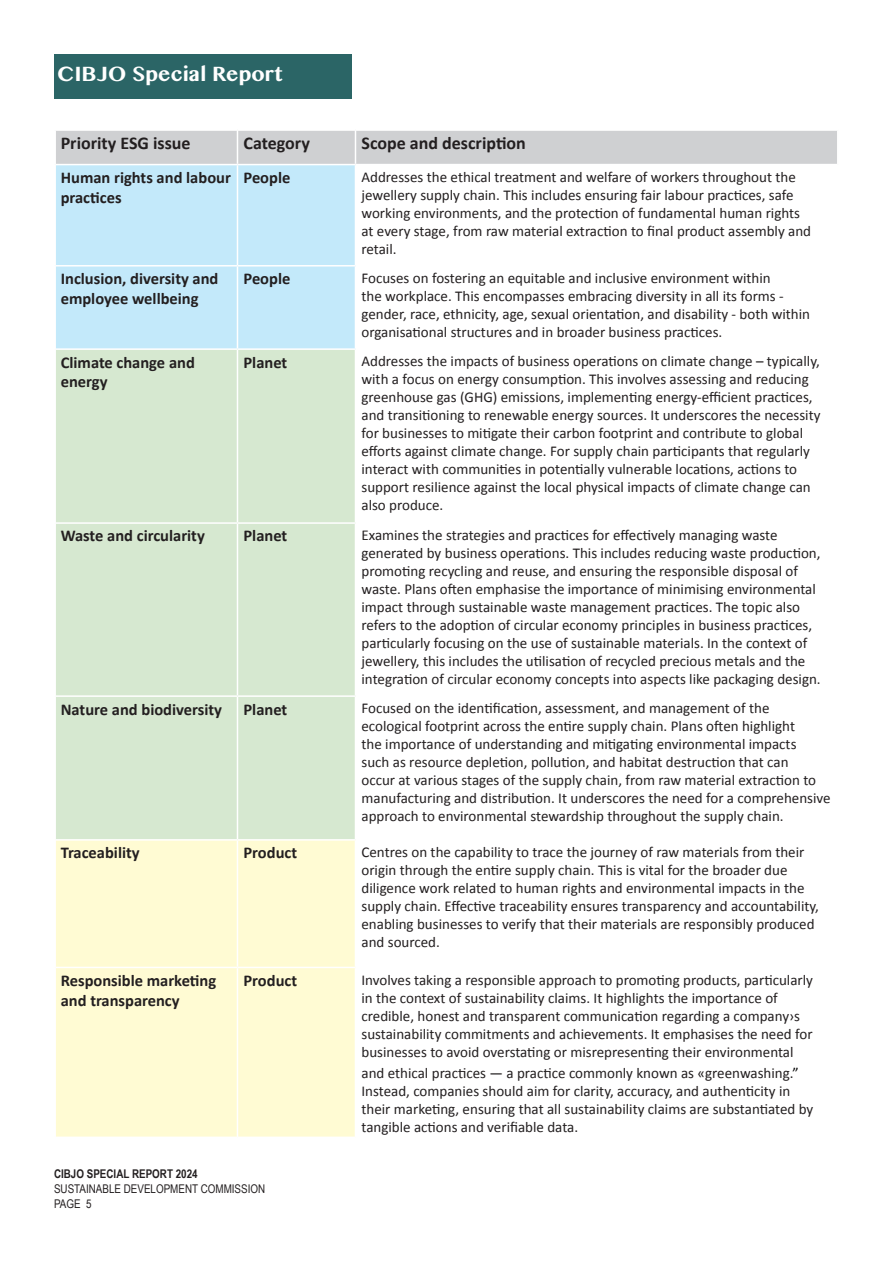
<style>
.page{position:relative;width:893px;height:1263px;background:#fff}
.page>*{position:absolute;margin:0;border:0;box-sizing:border-box;transform-origin:0 0}
.t1{font:700 24px "Khmer MN";color:#fff}
.t2{font:700 18px "Calibri";color:#231f20}
.t3{font:700 16.5px/19.8px "Calibri";color:#231f20}
.t4{font:15px/18px "Calibri";color:#231f20}
.t5{font:12px "Arial Narrow";color:#231f20}
.t6{font:700 12px "Arial Narrow";color:#231f20}
.s1{color:#000}
</style>
<div class="page">
<div style="left:54px;top:54px;width:297px;height:45px;background:#2b6566"></div>
<div style="left:56px;top:131px;width:781px;height:33px;background:#cfd0d2"></div>
<div style="left:56px;top:165px;width:299px;height:183px;background:#c3e9fa"></div>
<div style="left:56px;top:350px;width:299px;height:489px;background:#d6e8d0"></div>
<div style="left:56px;top:841px;width:299px;height:296px;background:#fffbd3"></div>
<hr style="left:237px;top:130px;width:1px;height:34px;background:#fff">
<hr style="left:355px;top:130px;width:1px;height:34px;background:#fff">
<hr style="left:237px;top:165px;width:1px;height:100px;background:#fff">
<hr style="left:56px;top:265px;width:181px;height:1px;background:#fff">
<hr style="left:237px;top:265px;width:118px;height:1px;background:#fff">
<hr style="left:237px;top:266px;width:1px;height:82px;background:#fff">
<hr style="left:237px;top:350px;width:1px;height:172px;background:#fff">
<hr style="left:56px;top:522px;width:181px;height:2px;background:#fff">
<hr style="left:237px;top:522px;width:118px;height:2px;background:#fff">
<hr style="left:237px;top:524px;width:1px;height:171px;background:#fff">
<hr style="left:56px;top:695px;width:181px;height:2px;background:#fff">
<hr style="left:237px;top:695px;width:118px;height:2px;background:#fff">
<hr style="left:237px;top:697px;width:1px;height:142px;background:#fff">
<hr style="left:237px;top:841px;width:1px;height:126px;background:#fff">
<hr style="left:56px;top:967px;width:181px;height:1px;background:#fff">
<hr style="left:237px;top:967px;width:118px;height:1px;background:#fff">
<hr style="left:237px;top:968px;width:1px;height:169px;background:#fff">
<p class="t1" style="left:57px;top:59px;width:227px">CIBJO Special Report</p>
<p class="t2" style="left:361px;top:130px;width:166px">Scope and description</p>
<p class="t2" style="left:61px;top:130px;width:131px">Priority ESG issue</p>
<p class="t3" style="left:61px;top:167px;width:172px">Human rights and labour practices</p>
<p class="t4" style="left:361px;top:167px;width:436px">Addresses the ethical treatment and welfare of workers throughout the</p>
<p class="t2" style="left:243px;top:130px;width:68px">Category</p>
<p class="t3" style="left:243px;top:167px;width:48px">People</p>
<p class="t4" style="left:361px;top:185px;width:451px">jewellery supply chain. This includes ensuring fair labour practices, safe working environments, and the protection of fundamental human rights at every stage, from raw material extraction to final product assembly and retail.</p>
<p class="t3" style="left:61px;top:268px;width:159px">Inclusion, diversity and employee wellbeing</p>
<p class="t4" style="left:361px;top:269px;width:411px">Focuses on fostering an equitable and inclusive environment within</p>
<p class="t3" style="left:243px;top:268px;width:48px">People</p>
<p class="t4" style="left:361px;top:287px;width:450px">the workplace. This encompasses embracing diversity in all its forms - gender, race, ethnicity, age, sexual orientation, and disability - both within organisational structures and in broader business practices.</p>
<p class="t3" style="left:61px;top:352px;width:136px">Climate change and energy</p>
<p class="t4" style="left:361px;top:352px;width:460px">Addresses the impacts of business operations on climate change – typically,</p>
<p class="t3" style="left:243px;top:352px;width:45px">Planet</p>
<p class="t4" style="left:361px;top:370px;width:460px">with a focus on energy consumption. This involves assessing and reducing greenhouse gas (GHG) emissions, implementing energy-efficient practices, and transitioning to renewable energy sources It. underscores the necessity for businesses to mitigate their carbon footprint and contribute to global efforts against climate change. For supply chain participants that regularly interact with communities in potentially vulnerable locations, actions to support resilience against the local physical impacts of climate change can also produce.</p>
<p class="t4" style="left:361px;top:526px;width:418px">Examines the strategies and practices for effectively managing waste</p>
<p class="t3" style="left:61px;top:525px;width:146px">Waste and circularity</p>
<p class="t3" style="left:243px;top:525px;width:45px">Planet</p>
<p class="t3" style="left:61px;top:698px;width:163px">Nature and biodiversity</p>
<p class="t3" style="left:243px;top:698px;width:45px">Planet</p>
<p class="t3" style="left:61px;top:842px;width:80px">Traceability</p>
<p class="t3" style="left:243px;top:842px;width:55px">Product</p>
<p class="t4" style="left:361px;top:544px;width:461px">generated by business operations. This includes reducing waste production, promoting recycling and reuse, and ensuring the responsible disposal of waste. Plans often emphasise the importance of minimising environmental impact through sustainable waste management practices. The topic also refers to the adoption of circular economy principles in business practices, particularly focusing on the use of sustainable materials In. the context of jewellery, this includes the utilisation of recycled precious metals and the integration of circular economy concepts into aspects like packaging design.</p>
<p class="t4" style="left:361px;top:699px;width:410px">Focused on the identification, assessment, and management of the</p>
<p class="t4" style="left:361px;top:717px;width:471px">ecological footprint across the entire supply chain. Plans often highlight<br>the importance of understanding and mitigating environmental impacts<br>such as resource depletion, pollution, and habitat destruction that can<br>occur at various stages of the supply chain, from raw material extraction to manufacturing and distribution It. underscores the need for a comprehensive approach to environmental stewardship throughout the supply chain.</p>
<p class="t4" style="left:361px;top:843px;width:444px">Centres on the capability to trace the journey of raw materials from their</p>
<p class="t4" style="left:361px;top:861px;width:459px">origin through the entire supply chain. This is vital for the broader due diligence work related to human rights and environmental impacts in the supply chain. Effective traceability ensures transparency and accountability, enabling businesses to verify that their materials are responsibly produced and sourced.</p>
<p class="t3" style="left:61px;top:970px;width:157px">Responsible marketing and transparency</p>
<p class="t4" style="left:361px;top:970px;width:453px">Involves taking a responsible approach to promoting products, particularly</p>
<p class="t3" style="left:243px;top:970px;width:55px">Product</p>
<p class="t4" style="left:361px;top:988px;width:453px">in the context of sustainability claims It. highlights the importance of credible, honest and transparent communication regarding a company s› sustainability commitments and achievements It. emphasises the need for businesses to avoid overstating or misrepresenting their environmental</p>
<p class="t4" style="left:361px;top:1063px;width:453px">and ethical practices — a practice commonly known as «greenwashing <span class="s1">“</span>.<br>Instead, companies should aim for clarity, accuracy, and authenticity in their marketing, ensuring that all sustainability claims are substantiated by tangible actions and verifiable data.</p>
<p class="t6" style="left:54px;top:1165px;width:145px">CIBJO SPECIAL REPORT 2024</p>
<p class="t5" style="left:54px;top:1180px;width:213px">SUSTAINABLE DEVELOPMENT COMMISSION</p>
<p class="t5" style="left:86px;top:1195px;width:7px">5</p>
<p class="t5" style="left:54px;top:1195px;width:28px">PAGE</p>
</div>
